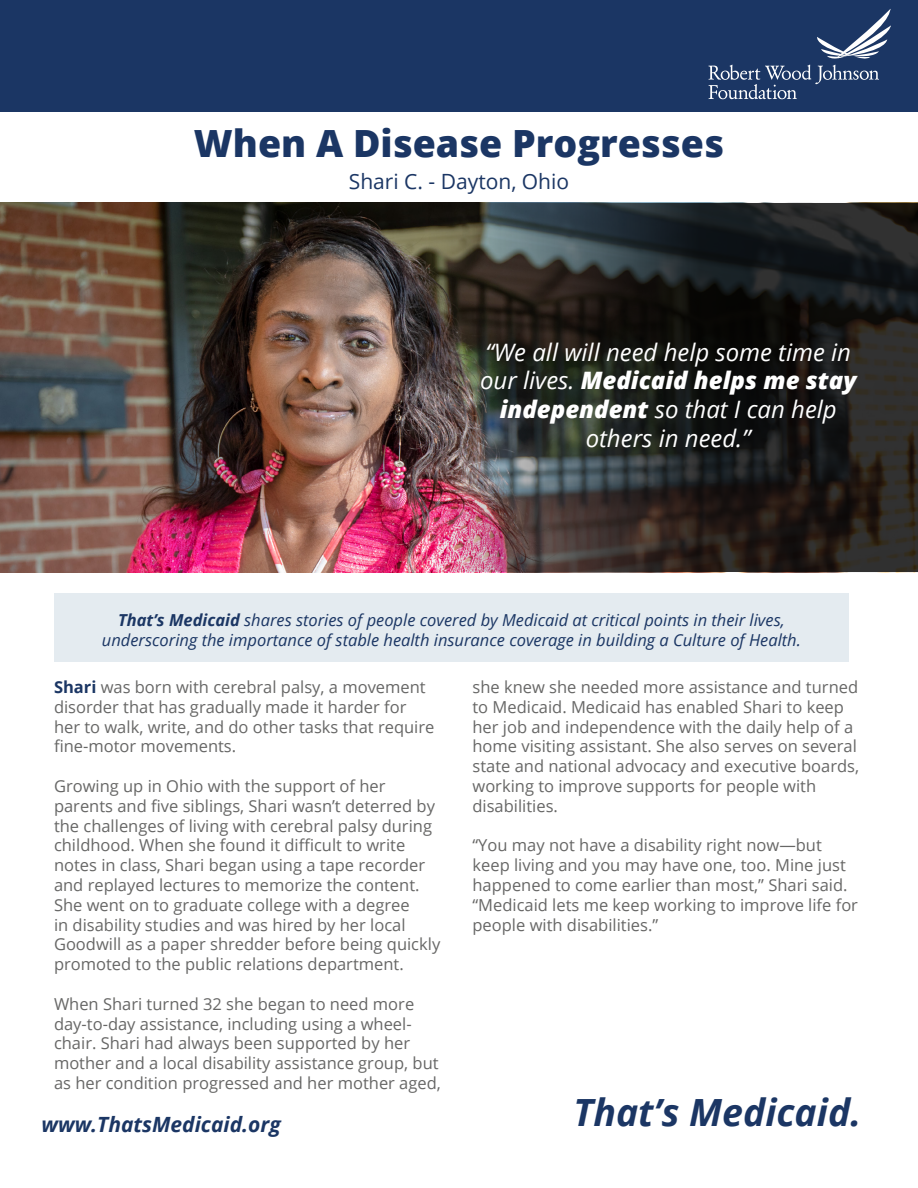
<style>
.page{position:relative;width:918px;height:1188px;background:#fff}
.page>*{position:absolute;margin:0;border:0;box-sizing:border-box;transform-origin:0 0}
.t1{font:800 37.5px "Open Sans";color:#1b3664}
.t2{font:italic 700 37.5px "Open Sans";color:#1b3664}
.t3{font:italic 24px/28.8px "Open Sans";color:#fff;text-align:center}
.t4{font:italic 700 21px "Open Sans";color:#1b3664}
.t5{font:21px "Open Sans";color:#1b3664}
.t6{font:16.5px/19.8px "Open Sans";color:#676766}
.t7{font:italic 16.5px/19.8px "Open Sans";color:#1b3664;text-align:center}
.s1{font-weight:800}
.s2{font-weight:700}
.s3{font-weight:700;color:#1b3664}
</style>
<div class="page">
<div style="left:0;top:0;width:918px;height:112px;background:#1b3664"></div>
<svg style="left:709px;top:9px;width:182px;height:90px"></svg>
<img style="left:1px;top:202px;width:917px;height:371px">
<img style="left:345px;top:203px;width:573px;height:369px">
<div style="left:54px;top:593px;width:795px;height:69px;background:#e4ebf0"></div>
<h1 class="t1" style="left:194px;top:114px;width:532px">When A Disease Progresses</h1>
<p class="t5" style="left:349px;top:167px;width:222px">Shari C. - Dayton, Ohio</p>
<h2 class="t3" style="left:480px;top:337px;width:378px">“We all will need help some time in our lives. <span class="s1">Medicaid helps me stay independent</span> so that I can help others in need.”</h2>
<p class="t7" style="left:102px;top:609px;width:701px"><span class="s2">That’s Medicaid</span> shares stories of people covered by Medicaid at critical points in their lives, underscoring the importance of stable health insurance coverage in building a Culture of Health.</p>
<p class="t6" style="left:54px;top:677px;width:382px"><span class="s3">Shari</span> was born with cerebral palsy, a movement disorder that has gradually made it harder for her to walk, write, and do other tasks that require fine-motor movements.</p>
<p class="t6" style="left:54px;top:776px;width:388px">Growing up in Ohio with the support of her parents and five siblings, Shari wasn’t deterred by the challenges of living with cerebral palsy during childhood. When she found it difficult to write notes in class, Shari began using a tape recorder and replayed lectures to memorize the content.<br>She went on to graduate college with a degree<br>in disability studies and was hired by her local Goodwill as a paper shredder before being quickly promoted to the public relations department.</p>
<p class="t6" style="left:54px;top:994px;width:388px">When Shari turned 32 she began to need more day-to-day assistance, including using a wheel&shy;chair. Shari had always been supported by her mother and a local disability assistance group, but as her condition progressed and her mother aged,</p>
<p class="t4" style="left:42px;top:1109px;width:241px">www.ThatsMedicaid.org</p>
<p class="t6" style="left:473px;top:677px;width:388px">she knew she needed more assistance and turned to Medicaid. Medicaid has enabled Shari to keep her job and independence with the daily help of a home visiting assistant. She also serves on several state and national advocacy and executive boards, working to improve supports for people with disabilities.</p>
<p class="t6" style="left:473px;top:835px;width:387px">“You may not have a disability right now—but keep living and you may have one, too. Mine just happened to come earlier than most,” Shari said. “Medicaid lets me keep working to improve life for people with disabilities.”</p>
<h1 class="t2" style="left:573px;top:1086px;width:289px">That’s Medicaid.</h1>
</div>
